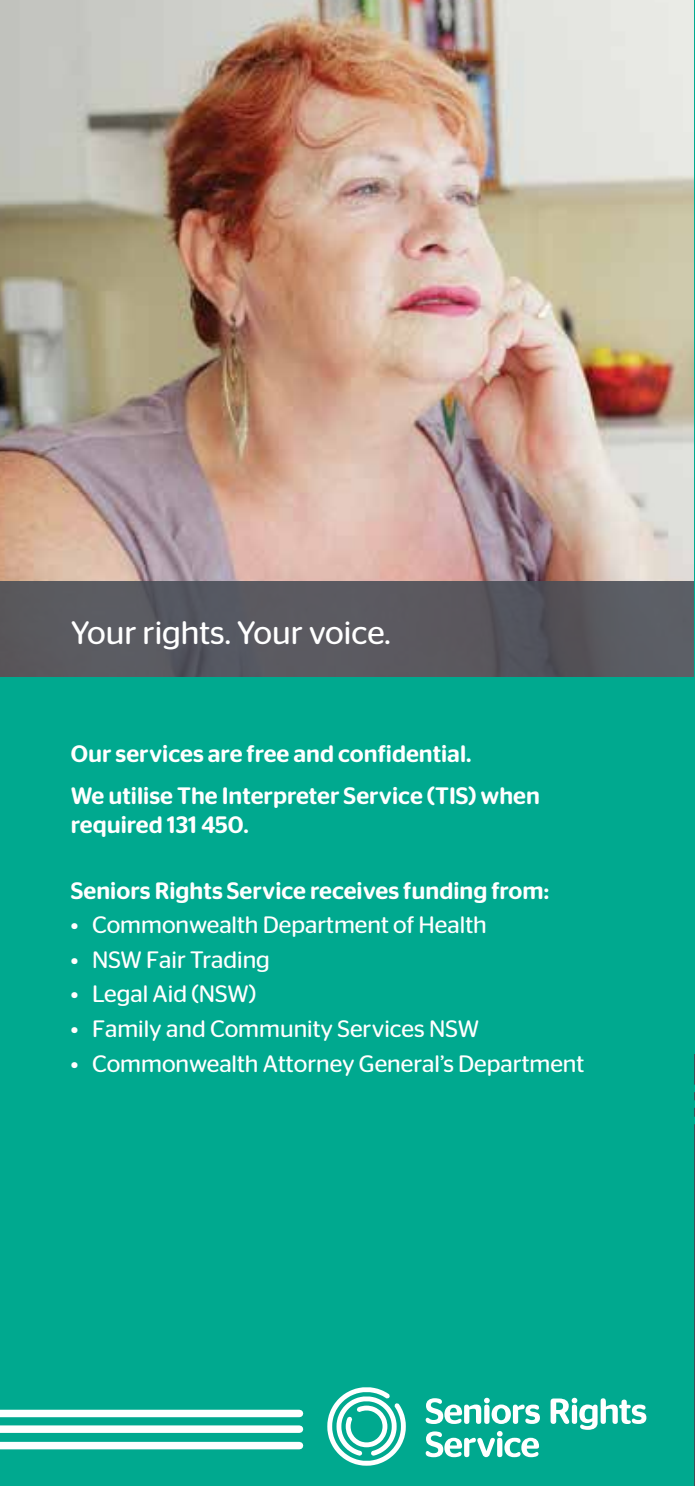
<style>
.page{position:relative;width:695px;height:1489px;background:#fff}
.page>*{position:absolute;margin:0;border:0;box-sizing:border-box;transform-origin:0 0}
.t1{font:32.5px "Stag Sans Round";color:#fff}
.t2{font:23.75px "Stag Sans Round";color:#fff}
.t3{font:500 23.75px/41.5px "Stag Sans Round";color:#fff}
</style>
<div class="page">
<div style="left:0;top:0;width:694px;height:1484px;background:#00a98f"></div>
<img style="left:0;top:0;width:693px;height:581px">
<div style="left:0;top:581px;width:694px;height:95px;background:#5a5960"></div>
<div style="left:0;top:1409px;width:299px;height:7px;background:#fff"></div>
<div style="left:0;top:1425px;width:299px;height:7px;background:#fff"></div>
<div style="left:0;top:1441px;width:299px;height:8px;background:#fff"></div>
<svg style="left:425px;top:1397px;width:115px;height:26px"></svg>
<svg style="left:550px;top:1397px;width:96px;height:32px"></svg>
<svg style="left:425px;top:1431px;width:114px;height:25px"></svg>
<svg style="left:327px;top:1387px;width:79px;height:78px"></svg>
<hr style="left:694px;top:0;width:1px;height:1209px;background:#00a98f">
<hr style="left:694px;top:1054px;width:1px;height:430px;background:#474c55">
<h1 class="t1" style="left:71px;top:614px;width:321px">Your rights. Your voice.</h1>
<p class="t3" style="left:71px;top:732px;width:470px">Our services are free and confidential.<br>We utilise The Interpreter Service (TIS) when</p>
<p class="t3" style="left:71px;top:804px;width:179px">required 131 450.</p>
<p class="t3" style="left:71px;top:869px;width:479px">Seniors Rights Service receives funding from:</p>
<p class="t2" style="left:71px;top:911px;width:417px">• Commonwealth Department of Health</p>
<p class="t2" style="left:71px;top:946px;width:201px">• NSW Fair Trading</p>
<p class="t2" style="left:71px;top:980px;width:187px">• Legal Aid (NSW)</p>
<p class="t2" style="left:71px;top:1015px;width:409px">• Family and Community Services NSW</p>
<p class="t2" style="left:71px;top:1049px;width:515px">• Commonwealth Attorney General’s Department</p>
</div>
